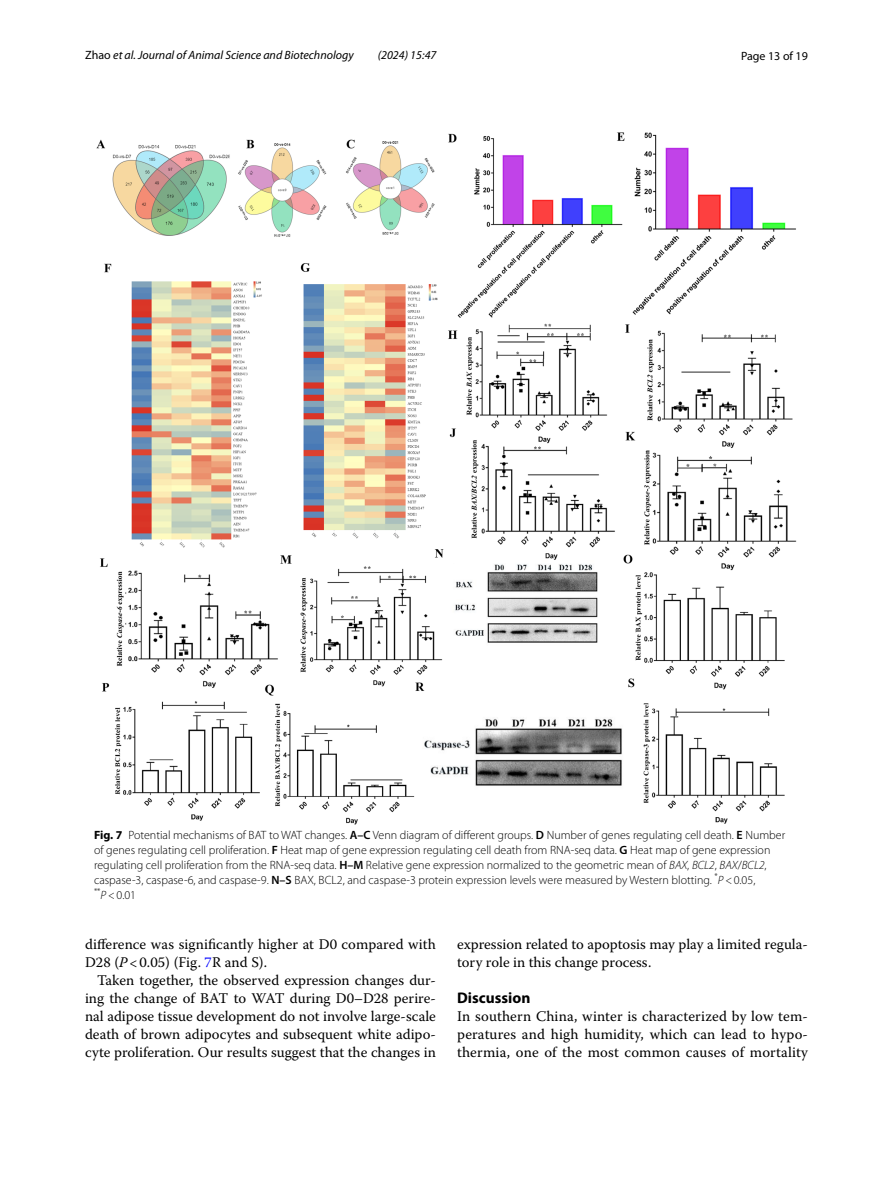
<style>
.page{position:relative;width:893px;height:1187px;background:#fff}
.page>*{position:absolute;margin:0;border:0;box-sizing:border-box;transform-origin:0 0}
.t1{font:700 15.45px "Myriad Pro";color:#000}
.t2{font:14.7px/18px "Warnock Pro";color:#000}
.t3{font:300 12px/15px "Myriad Pro";color:#000}
.t4{font:italic 12px "Myriad Pro";color:#000}
.t5{font:12px "Myriad Pro";color:#000}
.s1{font-style:normal}
.s2{font-weight:700}
.s3{font-weight:600}
.s4{font-style:italic}
.s5{color:#00f}
</style>
<div class="page">
<img style="left:96px;top:133px;width:701px;height:691px">
<p class="t4" style="left:85px;top:48px;width:270px"><span class="s1">Zhao</span> et al. Journal of Animal Science and Biotechnology</p>
<p class="t4" style="left:378px;top:48px;width:60px">(2024) 15:47</p>
<p class="t5" style="left:741px;top:48px;width:68px">Page 13 of 19</p>
<p class="t3" style="left:94px;top:827px;width:693px"><span class="s2">Fig. 7</span> Potential mechanisms of BAT to WAT changes. <span class="s3">A–C</span> Venn diagram of different groups. <span class="s3">D</span> Number of genes regulating cell death. <span class="s3">E</span> Number of genes regulating cell proliferation. <span class="s3">F</span> Heat map of gene expression regulating cell death from RNA-seq data. <span class="s3">G</span> Heat map of gene expression regulating cell proliferation from the RNA-seq data. <span class="s3">H–M</span> Relative gene expression normalized to the geometric mean of <span class="s4">BAX</span>, <span class="s4">BCL2</span>, <span class="s4">BAX</span>/<span class="s4">BCL2</span>, caspase-3, caspase-6, and caspase-9. <span class="s3">N–S</span> BAX, BCL2, and caspase-3 protein expression levels were measured by Western blotting. <sup>*</sup><span class="s4">P&lt;</span>0.05, <sup>**</sup><span class="s4">P&lt;</span>0.01</p>
<p class="t2" style="left:85px;top:935px;width:352px">difference was significantly higher at D0 compared with<br>D28 (<span class="s4">P</span>&lt;0.05) (Fig. <span class="s5">7</span>R and S).</p>
<p class="t2" style="left:85px;top:971px;width:352px;text-align:justify;text-indent:12px">Taken together, the observed expression changes dur&shy;ing the change of BAT to WAT during D0–D28 perire&shy;nal adipose tissue development do not involve large-scale death of brown adipocytes and subsequent white adipo&shy;cyte proliferation. Our results suggest that the changes in</p>
<p class="t2" style="left:457px;top:935px;width:352px">expression related to apoptosis may play a limited regula&shy;tory role in this change process.</p>
<p class="t1" style="left:457px;top:987px;width:75px">Discussion</p>
<p class="t2" style="left:457px;top:1007px;width:352px;text-align:justify">In southern China, winter is characterized by low tem&shy;peratures and high humidity, which can lead to hypo&shy;thermia, one of the most common causes of mortality</p>
</div>
